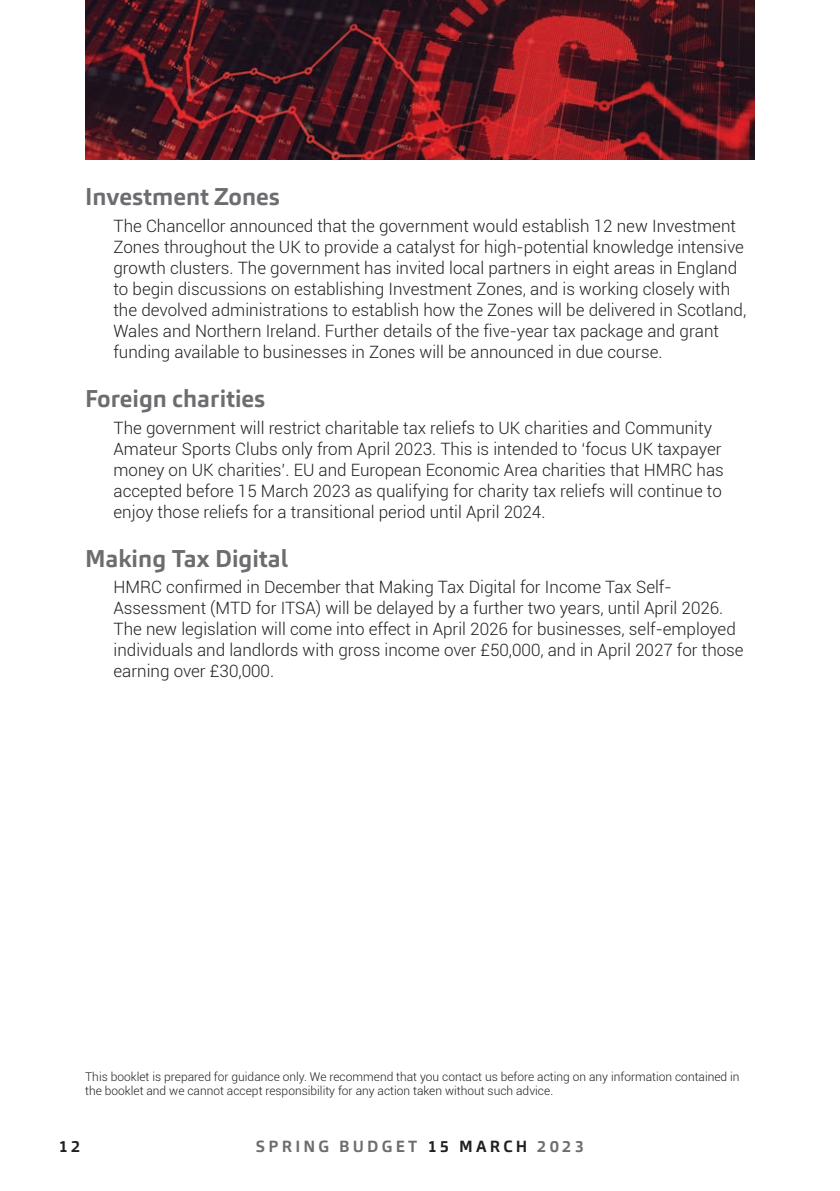
<style>
.page{position:relative;width:840px;height:1191px;background:#fff}
.page>*{position:absolute;margin:0;border:0;box-sizing:border-box;transform-origin:0 0}
.t1{font:700 24px "Carnac";color:#6c6d70}
.t2{font:300 17px/21px "Roboto";color:#231f20}
.t3{font:700 16px "Carnac";letter-spacing:.2em;color:#6c6d70}
.t4{font:700 16px "Carnac";color:#231f20}
.t5{font:300 12px/14px "Roboto";color:#231f20}
.s1{color:#231f20}
</style>
<div class="page">
<img style="left:85px;top:0;width:669px;height:159px">
<h1 class="t1" style="left:85px;top:181px;width:196px">Investment Zones</h1>
<p class="t2" style="left:113px;top:215px;width:634px">The Chancellor announced that the government would establish 12 new Investment Zones throughout the UK to provide a catalyst for high-potential knowledge intensive growth clusters. The government has invited local partners in eight areas in England to begin discussions on establishing Investment Zones, and is working closely with the devolved administrations to establish how the Zones will be delivered in Scotland, Wales and Northern Ireland. Further details of the five-year tax package and grant funding available to businesses in Zones will be announced in due course.</p>
<h1 class="t1" style="left:85px;top:383px;width:181px">Foreign charities</h1>
<p class="t2" style="left:113px;top:416px;width:611px">The government will restrict charitable tax reliefs to UK charities and Community Amateur Sports Clubs only from April 2023. This is intended to ‘focus UK taxpayer money on UK charities’. EU and European Economic Area charities that HMRC has accepted before 15 March 2023 as qualifying for charity tax reliefs will continue to enjoy those reliefs for a transitional period until April 2024.</p>
<h1 class="t1" style="left:85px;top:543px;width:204px">Making Tax Digital</h1>
<p class="t2" style="left:113px;top:576px;width:631px">HMRC confirmed in December that Making Tax Digital for Income Tax Self-Assessment (MTD for ITSA) will be delayed by a further two years, until April 2026.<br>The new legislation will come into effect in April 2026 for businesses, self-employed individuals and landlords with gross income over £50,000, and in April 2027 for those earning over £30,000.</p>
<p class="t5" style="left:85px;top:1069px;width:655px">This booklet is prepared for guidance only. We recommend that you contact us before acting on any information contained in the booklet and we cannot accept responsibility for any action taken without such advice.</p>
<p class="t4" style="left:59px;top:1136px;width:23px">12</p>
<p class="t3" style="left:256px;top:1136px;width:329px">SPRING BUDGET <span class="s1">15 MARCH</span> 2023</p>
</div>
